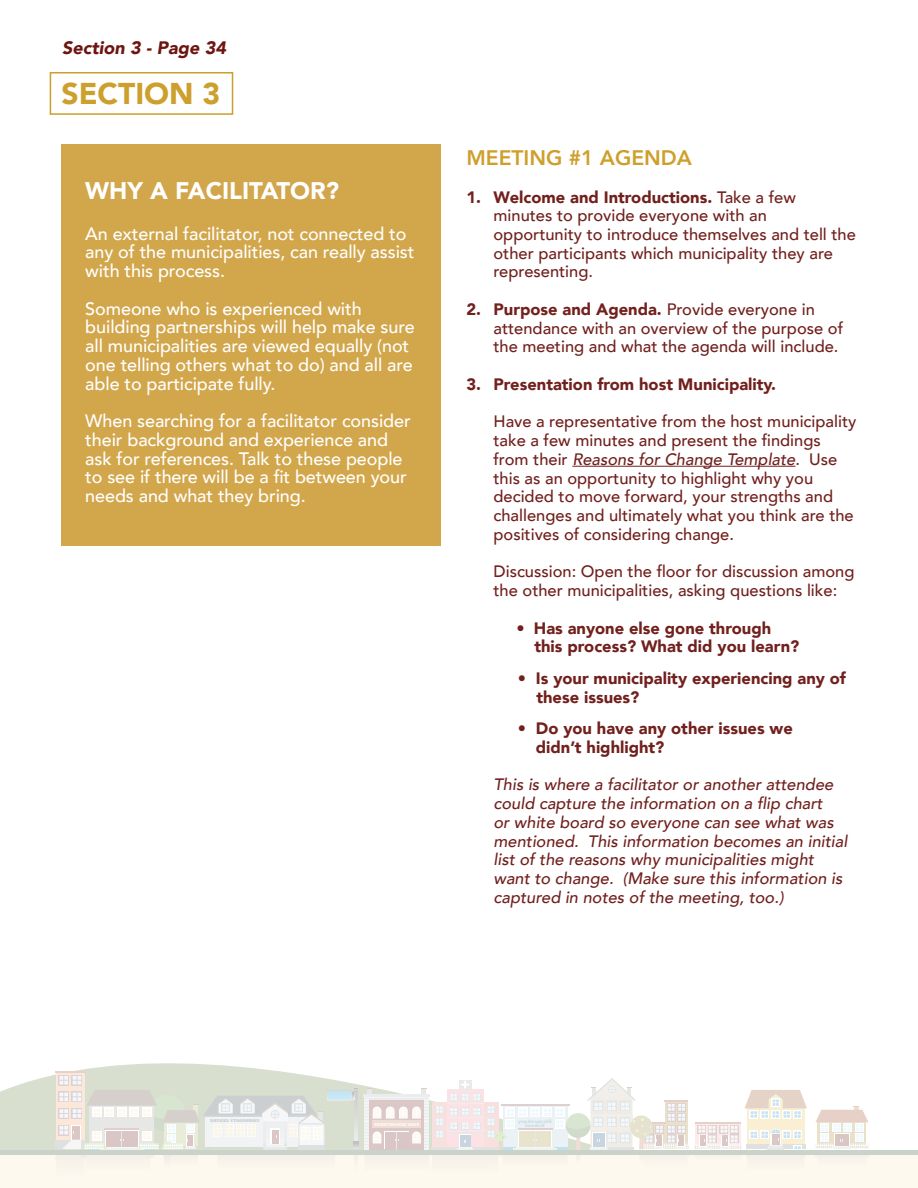
<style>
.page{position:relative;width:918px;height:1188px;background:#fff}
.page>*{position:absolute;margin:0;border:0;box-sizing:border-box;transform-origin:0 0}
.t1{font:900 30px "Avenir";color:#cd9f2c}
.t2{font:900 24px "Avenir";color:#fff}
.t3{font:800 21px "Avenir";color:#ce9f2b}
.t4{font:500 18px/18.8px "Avenir";letter-spacing:-.005em;color:#fff}
.t5{font:italic 900 18px "Avenir";color:#6d1510}
.t6{font:500 16.5px/18.8px "Avenir";color:#71201d}
.t7{font:italic 500 16.5px/18.8px "Avenir";color:#71201d}
.t8{font:900 16.5px/18.8px "Avenir";color:#71201d}
.s1{font-weight:900}
.s2{font-style:italic}
.s3{font-weight:500}
</style>
<div class="page">
<svg style="left:0;top:1063px;width:918px;height:88px"></svg>
<div style="left:0;top:1154px;width:918px;height:34px;background:#fdf9ef"></div>
<div style="left:56px;top:1073px;width:29px;height:72px;background:#fce8db"></div>
<hr style="left:55px;top:1071px;width:30px;height:2px;background:#9f4422">
<div style="left:59px;top:1075px;width:10px;height:10px;background:#e1d3d5"></div>
<div style="left:72px;top:1075px;width:10px;height:10px;background:#e1d3d5"></div>
<hr style="left:363px;top:1094px;width:67px;height:2px;background:#aeb6bb">
<svg style="left:814px;top:1106px;width:56px;height:45px"></svg>
<hr style="left:0;top:1151px;width:918px;height:4px;background:#c9d3c9">
<div style="left:62px;top:144px;width:379px;height:401px;background:#d2a64b"></div>
<hr style="left:572px;top:466px;width:223px;height:1px;background:#71201d">
<div style="left:50px;top:72px;width:183px;height:43px;border:2px solid #cd9f2c"></div>
<svg style="left:364px;top:1078px;width:443px;height:78px"></svg>
<svg style="left:55px;top:1076px;width:303px;height:84px"></svg>
<p class="t5" style="left:62px;top:32px;width:165px">Section 3 - Page 34</p>
<h1 class="t1" style="left:62px;top:68px;width:160px">SECTION 3</h1>
<h2 class="t2" style="left:85px;top:170px;width:255px">WHY A FACILITATOR?</h2>
<p class="t4" style="left:85px;top:223px;width:331px">An external facilitator, not connected to any of the municipalities, can really assist with this process.</p>
<p class="t4" style="left:85px;top:298px;width:331px">Someone who is experienced with building partnerships will help make sure all municipalities are viewed equally (not one telling others what to do) and all are able to participate fully.</p>
<p class="t4" style="left:85px;top:410px;width:327px">When searching for a facilitator consider their background and experience and ask for references. Talk to these people to see if there will be a fit between your needs and what they bring.</p>
<p class="t3" style="left:466px;top:141px;width:227px">MEETING #1 AGENDA</p>
<p class="t6" style="left:493px;top:186px;width:364px;text-indent:-27px"><span class="s1">1. Welcome and Introductions.</span> Take a few minutes to provide everyone with an opportunity to introduce themselves and tell the other participants which municipality they are representing.</p>
<p class="t6" style="left:493px;top:299px;width:351px;text-indent:-27px"><span class="s1">2. Purpose and Agenda.</span> Provide everyone in attendance with an overview of the purpose of the meeting and what the agenda will include.</p>
<p class="t8" style="left:466px;top:374px;width:311px">3. Presentation from host Municipality.</p>
<p class="t6" style="left:493px;top:411px;width:365px">Have a representative from the host municipality take a few minutes and present the findings from their <span class="s2">Reasons for Change Template</span>. Use this as an opportunity to highlight why you decided to move forward, your strengths and challenges and ultimately what you think are the positives of considering change.</p>
<p class="t6" style="left:493px;top:561px;width:362px">Discussion: Open the floor for discussion among the other municipalities, asking questions like:</p>
<p class="t8" style="left:534px;top:618px;width:266px;text-indent:-18px"><span class="s3">•</span> Has anyone else gone through this process? What did you learn?</p>
<p class="t8" style="left:536px;top:668px;width:311px;text-indent:-19px">• Is your municipality experiencing any of these issues?</p>
<p class="t8" style="left:536px;top:719px;width:259px;text-indent:-18px">• Do you have any other issues we didn’t highlight?</p>
<p class="t7" style="left:493px;top:776px;width:355px">This is where a facilitator or another attendee could capture the information on a flip chart<br>or white board so everyone can see what was mentioned. This information becomes an initial list of the reasons why municipalities might want to change. (Make sure this information is captured in notes of the meeting, too.)</p>
</div>
